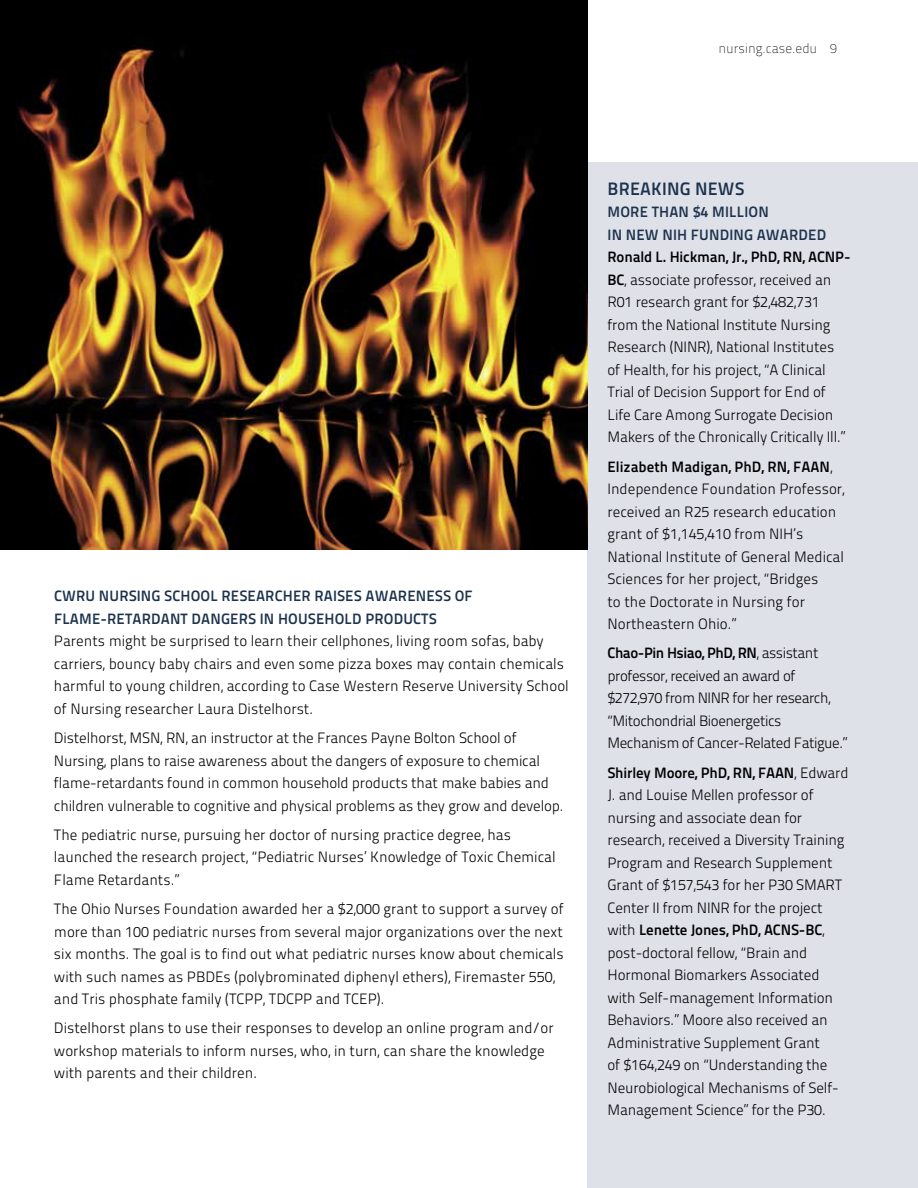
<style>
.page{position:relative;width:918px;height:1188px;background:#fff}
.page>*{position:absolute;margin:0;border:0;box-sizing:border-box;transform-origin:0 0}
.t1{font:18px "Titillium Maps 26 L 750 wt";letter-spacing:.01em;color:#1c324d}
.t2{font:15px/22.5px "Titillium Maps 26 L 250 wt";letter-spacing:-.01em;color:#000}
.t3{font:15px/22.5px "Titillium Maps 26 L 750 wt";letter-spacing:.01em;color:#1c324d}
.t4{font:15px "Titillium Maps 26 L 750 wt";letter-spacing:-.01em;color:#000}
.t5{font:15px/22.5px "Titillium Maps 26 L 250 wt";letter-spacing:-.03em;color:#000}
.t6{font:15px "Titillium Maps 26 L 750 wt";letter-spacing:-.03em;color:#000}
.t7{font:13.5px "Titillium Maps 26 L 1 wt";color:#000}
.s1{font-family:"Titillium Maps 26 L 750 wt"}
.s2{font-family:"Titillium Maps 26 L 250 wt"}
</style>
<div class="page">
<div style="left:588px;top:162px;width:330px;height:1026px;background:#dfe1e8"></div>
<img style="left:0;top:0;width:588px;height:550px">
<p class="t7" style="left:719px;top:38px;width:120px">nursing.case.edu 9</p>
<p class="t3" style="left:54px;top:584px;width:420px">CWRU NURSING SCHOOL RESEARCHER RAISES AWARENESS OF<br>FLAME-RETARDANT DANGERS IN HOUSEHOLD PRODUCTS</p>
<p class="t2" style="left:54px;top:629px;width:516px">Parents might be surprised to learn their cellphones, living room sofas, baby carriers, bouncy baby chairs and even some pizza boxes may contain chemicals harmful to young children, according to Case Western Reserve University School of Nursing researcher Laura Distelhorst.</p>
<p class="t2" style="left:54px;top:726px;width:511px">Distelhorst, MSN, RN, an instructor at the Frances Payne Bolton School of Nursing, plans to raise awareness about the dangers of exposure to chemical flame-retardants found in common household products that make babies and children vulnerable to cognitive and physical problems as they grow and develop.</p>
<p class="t2" style="left:54px;top:823px;width:503px">The pediatric nurse, pursuing her doctor of nursing practice degree, has launched the research project, “Pediatric Nurses’ Knowledge of Toxic Chemical<br>Flame Retardants.”</p>
<p class="t2" style="left:54px;top:897px;width:511px">The Ohio Nurses Foundation awarded her a $2,000 grant to support a survey of more than 100 pediatric nurses from several major organizations over the next six months. The goal is to find out what pediatric nurses know about chemicals with such names as PBDEs (polybrominated diphenyl ethers), Firemaster 550, and Tris phosphate family (TCPP, TDCPP and TCEP).</p>
<p class="t2" style="left:54px;top:1016px;width:501px">Distelhorst plans to use their responses to develop an online program and/or workshop materials to inform nurses, who, in turn, can share the knowledge with parents and their children.</p>
<p class="t1" style="left:608px;top:175px;width:138px">BREAKING NEWS</p>
<p class="t3" style="left:608px;top:200px;width:220px">MORE THAN $4 MILLION<br>IN NEW NIH FUNDING AWARDED</p>
<p class="t4" style="left:607px;top:246px;width:245px">Ronald L. Hickman, Jr., PhD, RN, ACNP-</p>
<p class="t2" style="left:607px;top:268px;width:240px"><span class="s1">BC</span>, associate professor, received an R01 research grant for $2,482,731 from the National Institute Nursing Research (NINR), National Institutes of Health, for his project, “A Clinical Trial of Decision Support for End of Life Care Among Surrogate Decision Makers of the Chronically Critically Ill.”</p>
<p class="t4" style="left:607px;top:455px;width:227px">Elizabeth Madigan, PhD, RN, FAAN<span class="s2">,</span></p>
<p class="t2" style="left:607px;top:477px;width:239px">Independence Foundation Professor, received an R25 research education grant of $1,145,410 from NIH‘s<br>National Institute of General Medical<br>Sciences for her project, “Bridges<br>to the Doctorate in Nursing for<br>Northeastern Ohio.”</p>
<p class="t6" style="left:607px;top:642px;width:213px">Chao-Pin Hsiao, PhD, RN<span class="s2">, assistant</span></p>
<p class="t5" style="left:607px;top:664px;width:242px">professor, received an award of $272,970 from NINR for her research, “Mitochondrial Bioenergetics Mechanism of Cancer-Related Fatigue.”</p>
<p class="t4" style="left:607px;top:761px;width:243px">Shirley Moore, PhD, RN, FAAN<span class="s2">, Edward</span></p>
<p class="t2" style="left:607px;top:783px;width:238px">J. and Louise Mellen professor of nursing and associate dean for research, received a Diversity Training Program and Research Supplement Grant of $157,543 for her P30 SMART Center II from NINR for the project</p>
<p class="t4" style="left:607px;top:918px;width:219px"><span class="s2">with</span> Lenette Jones, PhD, ACNS-BC<span class="s2">,</span></p>
<p class="t2" style="left:607px;top:940px;width:233px">post-doctoral fellow, “Brain and Hormonal Biomarkers Associated with Self-management Information Behaviors.” Moore also received an Administrative Supplement Grant<br>of $164,249 on “Understanding the Neurobiological Mechanisms of Self-Management Science” for the P30.</p>
</div>
